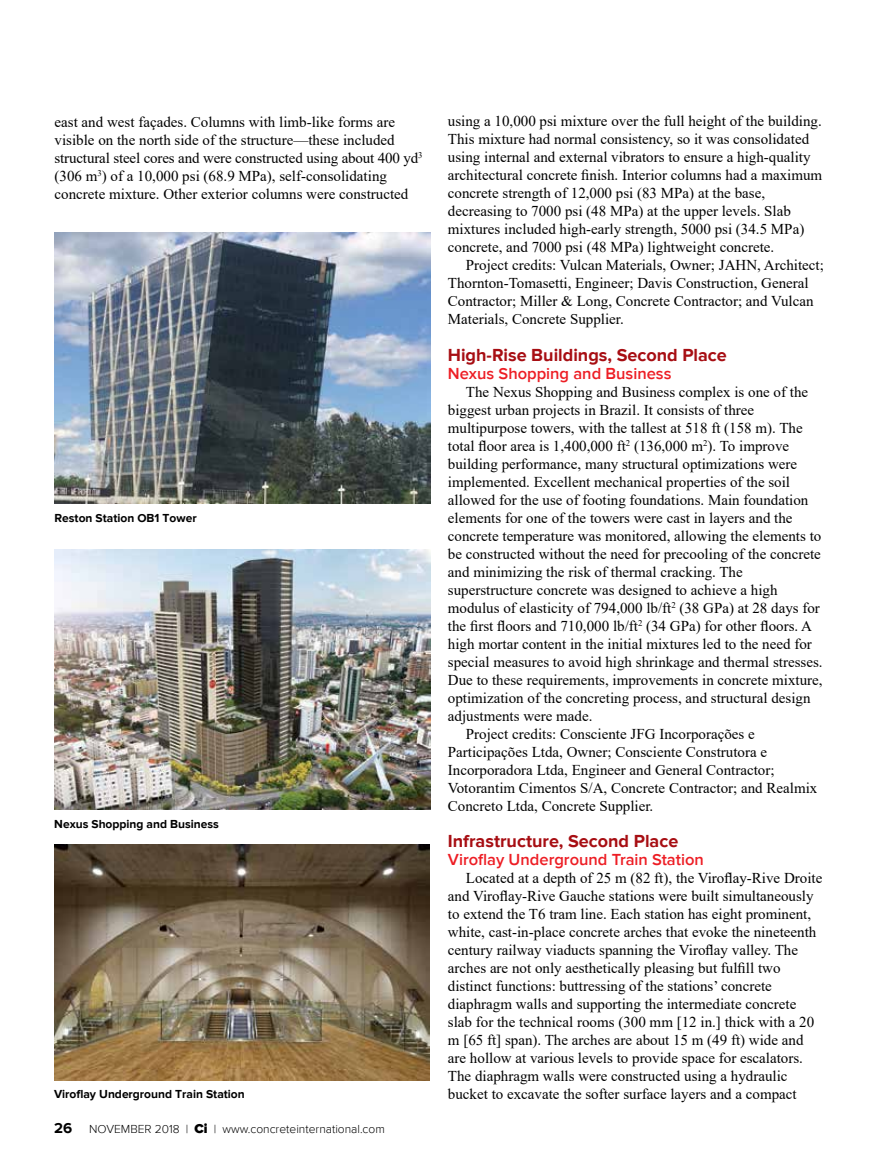
<style>
.page{position:relative;width:878px;height:1175px;background:#fff}
.page>*{position:absolute;margin:0;border:0;box-sizing:border-box;transform-origin:0 0}
.t1{font:700 18px "Proxima Nova";color:#a70e13}
.t2{font:600 16.5px "Proxima Nova";color:#ed1d24}
.t3{font:15px/18px "Times New Roman";color:#000}
.t4{font:700 12px "Proxima Nova";color:#000}
.t5{font:300 12px "Proxima Nova";color:#000}
.s1{font-weight:700;font-size:15px}
.s2{font-weight:900;font-size:13.5px}
</style>
<div class="page">
<img style="left:55px;top:232px;width:375px;height:271px">
<img style="left:54px;top:549px;width:377px;height:260px">
<img style="left:54px;top:844px;width:375px;height:236px">
<p class="t3" style="left:55px;top:113px;width:369px">east and west façades. Columns with limb-like forms are visible on the north side of the structure—these included structural steel cores and were constructed using about 400 yd<sup>3 </sup>(306 m<sup>3</sup>) of a 10,000 psi (68.9 MPa), self-consolidating concrete mixture. Other exterior columns were constructed</p>
<p class="t4" style="left:55px;top:511px;width:144px">Reston Station OB1 Tower</p>
<p class="t4" style="left:54px;top:817px;width:166px">Nexus Shopping and Business</p>
<p class="t4" style="left:54px;top:1087px;width:192px">Viroflay Underground Train Station</p>
<p class="t5" style="left:54px;top:1121px;width:332px"><span class="s1">26</span> NOVEMBER 2018 | <span class="s2">Ci</span> | www.concreteinternational.com</p>
<p class="t3" style="left:448px;top:112px;width:376px">using a 10,000 psi mixture over the full height of the building.<br>This mixture had normal consistency, so it was consolidated using internal and external vibrators to ensure a high-quality architectural concrete finish. Interior columns had a maximum concrete strength of 12,000 psi (83 MPa) at the base, decreasing to 7000 psi (48 MPa) at the upper levels. Slab mixtures included high-early strength, 5000 psi (34.5 MPa) concrete, and 7000 psi (48 MPa) lightweight concrete.</p>
<p class="t3" style="left:448px;top:256px;width:377px;text-indent:18px">Project credits: Vulcan Materials, Owner; JAHN, Architect; Thornton-Tomasetti, Engineer; Davis Construction, General Contractor; Miller &amp; Long, Concrete Contractor; and Vulcan Materials, Concrete Supplier.</p>
<p class="t1" style="left:448px;top:344px;width:280px">High-Rise Buildings, Second Place</p>
<p class="t2" style="left:448px;top:363px;width:225px">Nexus Shopping and Business</p>
<p class="t3" style="left:466px;top:382px;width:344px">The Nexus Shopping and Business complex is one of the</p>
<p class="t3" style="left:448px;top:400px;width:308px">biggest urban projects in Brazil. It consists of three</p>
<p class="t3" style="left:448px;top:418px;width:356px">multipurpose towers, with the tallest at 518 ft (158 m). The</p>
<p class="t3" style="left:448px;top:436px;width:343px">total floor area is 1,400,000 ft<sup>2</sup> (136,000 m<sup>2</sup>). To improve</p>
<p class="t3" style="left:448px;top:454px;width:351px">building performance, many structural optimizations were</p>
<p class="t3" style="left:448px;top:472px;width:344px">implemented. Excellent mechanical properties of the soil</p>
<p class="t3" style="left:448px;top:490px;width:362px">allowed for the use of footing foundations. Main foundation</p>
<p class="t3" style="left:448px;top:508px;width:346px">elements for one of the towers were cast in layers and the</p>
<p class="t3" style="left:448px;top:526px;width:375px">concrete temperature was monitored, allowing the elements to</p>
<p class="t3" style="left:448px;top:544px;width:374px">be constructed without the need for precooling of the concrete</p>
<p class="t3" style="left:448px;top:562px;width:296px">and minimizing the risk of thermal cracking. The</p>
<p class="t3" style="left:448px;top:580px;width:331px">superstructure concrete was designed to achieve a high</p>
<p class="t3" style="left:448px;top:598px;width:373px">modulus of elasticity of 794,000 lb/ft<sup>2</sup> (38 GPa) at 28 days for</p>
<p class="t3" style="left:448px;top:616px;width:365px">the first floors and 710,000 lb/ft<sup>2</sup> (34 GPa) for other floors. A</p>
<p class="t3" style="left:448px;top:634px;width:365px">high mortar content in the initial mixtures led to the need for</p>
<p class="t3" style="left:448px;top:652px;width:376px">special measures to avoid high shrinkage and thermal stresses.</p>
<p class="t3" style="left:448px;top:670px;width:376px">Due to these requirements, improvements in concrete mixture,</p>
<p class="t3" style="left:448px;top:688px;width:364px">optimization of the concreting process, and structural design</p>
<p class="t3" style="left:448px;top:706px;width:146px">adjustments were made.</p>
<p class="t3" style="left:466px;top:724px;width:290px">Project credits: Consciente JFG Incorporações e</p>
<p class="t3" style="left:448px;top:742px;width:321px">Participações Ltda, Owner; Consciente Construtora e</p>
<p class="t3" style="left:448px;top:760px;width:328px">Incorporadora Ltda, Engineer and General Contractor;</p>
<p class="t3" style="left:448px;top:778px;width:371px">Votorantim Cimentos S/A, Concrete Contractor; and Realmix</p>
<p class="t3" style="left:448px;top:796px;width:207px">Concreto Ltda, Concrete Supplier.</p>
<p class="t1" style="left:448px;top:830px;width:232px">Infrastructure, Second Place</p>
<p class="t2" style="left:448px;top:849px;width:257px">Viroflay Underground Train Station</p>
<p class="t3" style="left:448px;top:868px;width:376px;text-indent:18px">Located at a depth of 25 m (82 ft), the Viroflay-Rive Droite and Viroflay-Rive Gauche stations were built simultaneously to extend the T6 tram line. Each station has eight prominent, white, cast-in-place concrete arches that evoke the nineteenth century railway viaducts spanning the Viroflay valley. The arches are not only aesthetically pleasing but fulfill two distinct functions: buttressing of the stations’ concrete diaphragm walls and supporting the intermediate concrete slab for the technical rooms (300 mm [12 in.] thick with a 20 m [65 ft] span). The arches are about 15 m (49 ft) wide and are hollow at various levels to provide space for escalators.<br>The diaphragm walls were constructed using a hydraulic bucket to excavate the softer surface layers and a compact</p>
</div>
